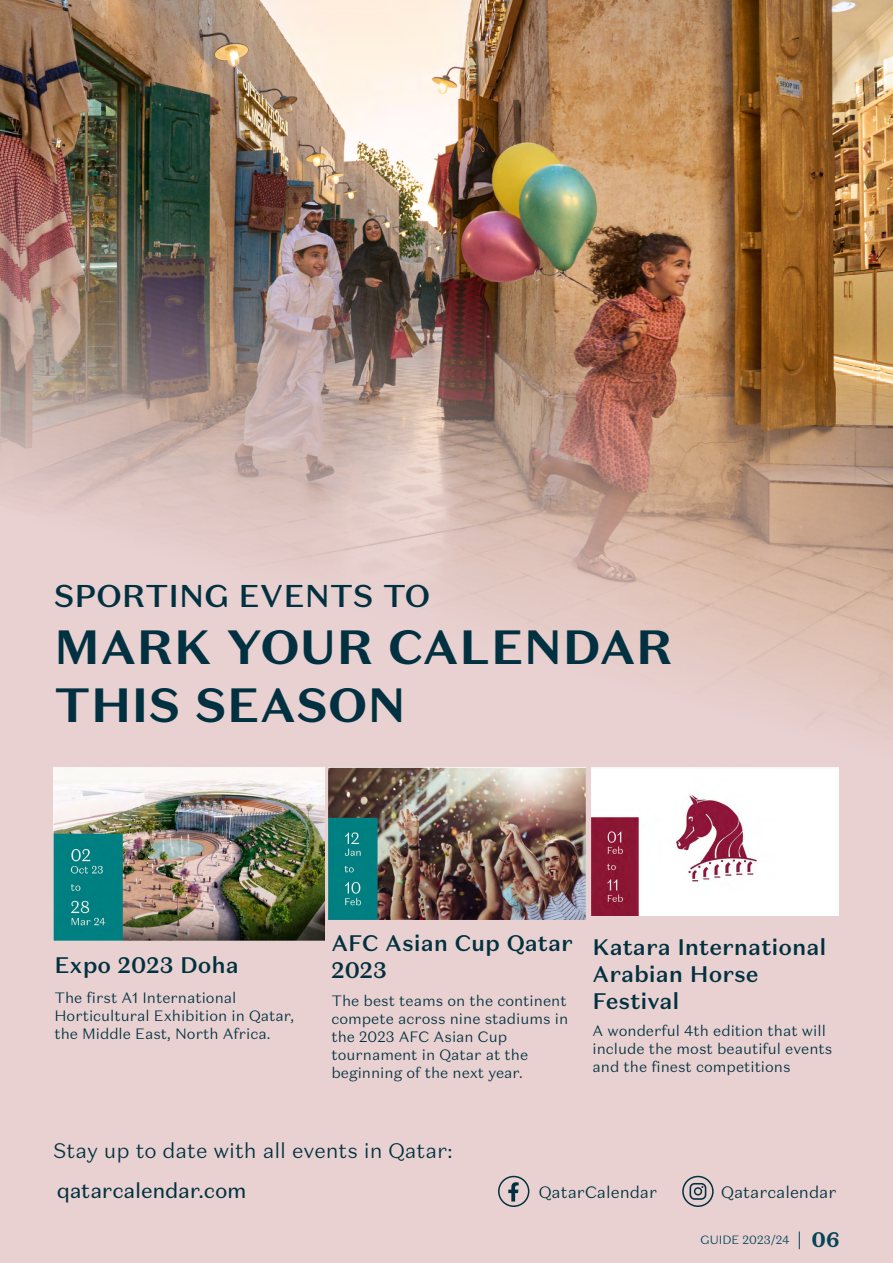
<style>
.page{position:relative;width:893px;height:1263px;background:#e9d1d1}
.page>*{position:absolute;margin:0;border:0;box-sizing:border-box;transform-origin:0 0}
.t1{font:700 48px/57.6px "Test Domaine Sans Text";color:#013140}
.t2{font:500 31.5px "Test Domaine Sans Text";color:#013140}
.t3{font:500 22.5px/27px "Test Domaine Sans Text";color:#013140}
.t4{font:300 21px "Test Domaine Sans Text";color:#013140}
.t5{font:21px "Test Domaine Sans Text";letter-spacing:-.01em;color:#013140}
.t6{font:300 16.5px "Test Domaine Sans Text";color:#003140}
.t7{font:300 15px/18px "Test Domaine Sans Text";color:#013140}
.t8{font:300 12px "Test Domaine Sans Text";color:#024557}
.s1{font-family:"Domaine Sans Text"}
.s2{font-weight:700;font-size:21px}
</style>
<div class="page">
<img style="left:0;top:0;width:892px;height:941px">
<img style="left:53px;top:768px;width:271px;height:173px">
<svg style="left:799px;top:1231px;width:1px;height:18px"></svg>
<div style="left:498px;top:1176px;width:31px;height:31px;border:2px solid #013140;border-radius:50%"></div>
<svg style="left:508px;top:1182px;width:11px;height:19px"></svg>
<div style="left:682px;top:1176px;width:32px;height:31px;border:2px solid #003140;border-radius:50%"></div>
<svg style="left:689px;top:1183px;width:17px;height:17px"></svg>
<hr style="left:892px;top:0;width:1px;height:1263px;background:#013242">
<img style="left:329px;top:768px;width:256px;height:151px">
<img style="left:591px;top:768px;width:248px;height:147px">
<h2 class="t2" style="left:54px;top:576px;width:378px">SPORTING EVENTS TO</h2>
<h1 class="t1" style="left:54px;top:619px;width:620px">MARK YOUR CALENDAR<br>THIS SEASON</h1>
<h3 class="t3" style="left:54px;top:951px;width:186px">Expo 2023 Doha</h3>
<p class="t7" style="left:54px;top:988px;width:241px">The first A1 International<br>Horticultural Exhibition in Qatar, the Middle East, North Africa.</p>
<h3 class="t3" style="left:331px;top:930px;width:243px">AFC Asian Cup Qatar<br>2023</h3>
<p class="t7" style="left:331px;top:992px;width:238px">The best teams on the continent compete across nine stadiums in the 2023 AFC Asian Cup tournament in Qatar at the beginning of the next year.</p>
<h3 class="t3" style="left:593px;top:933px;width:235px">Katara International<br>Arabian Horse<br>Festival</h3>
<p class="t7" style="left:593px;top:1022px;width:241px">A wonderful 4th edition that will include the most beautiful events and the finest competitions</p>
<h3 class="t4" style="left:54px;top:1138px;width:400px">Stay up to date with all events in Qatar<span class="s1">:</span></h3>
<h3 class="t5" style="left:57px;top:1177px;width:191px">qatarcalendar.com</h3>
<p class="t6" style="left:539px;top:1181px;width:120px">QatarCalendar</p>
<p class="t6" style="left:721px;top:1181px;width:117px">Qatarcalendar</p>
<p class="t8" style="left:700px;top:1233px;width:141px">GUIDE 2023<span class="s1">/</span>24 <span class="s2">06</span></p>
</div>
